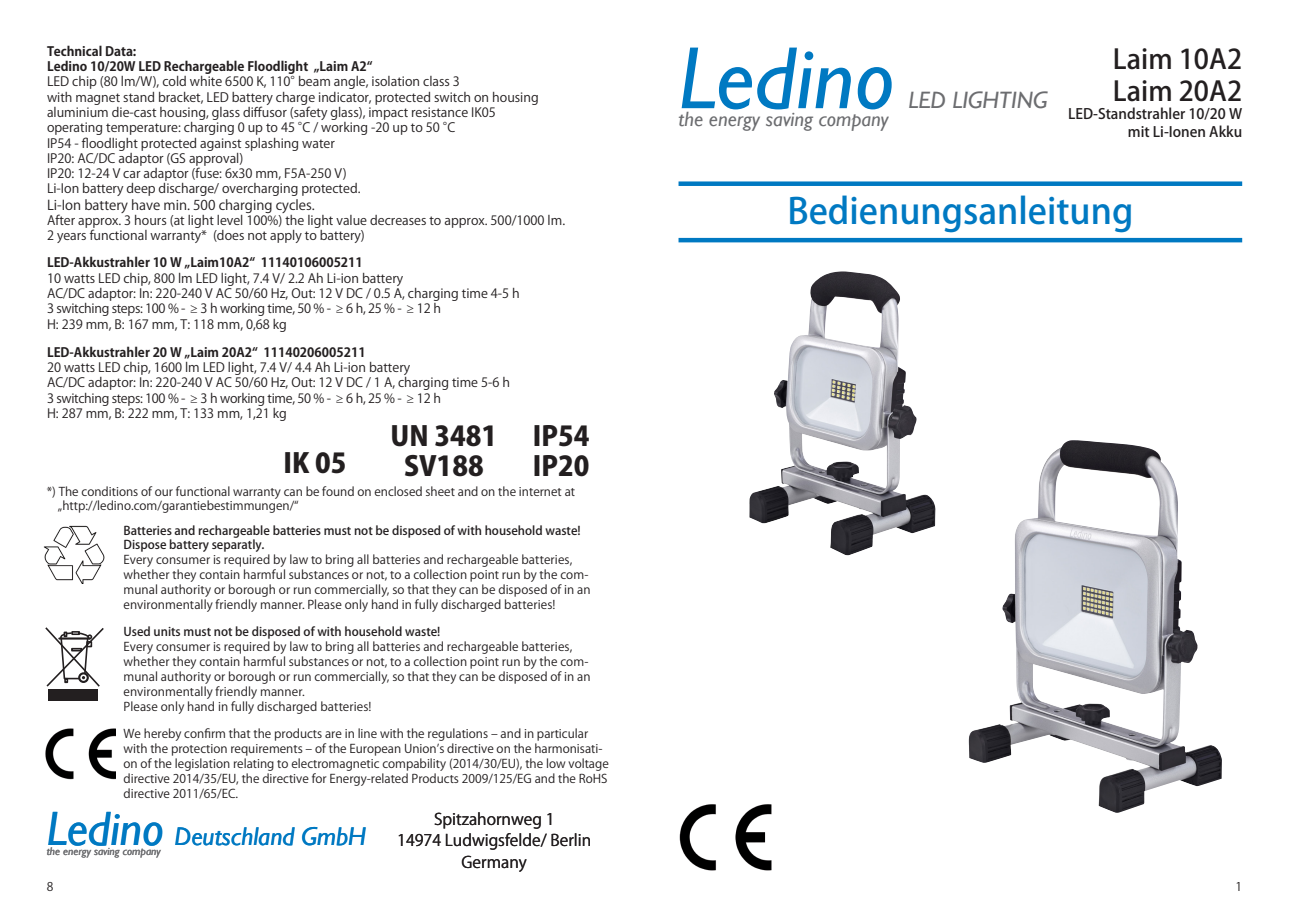
<style>
.page{position:relative;width:1289px;height:919px;background:#fff}
.page>*{position:absolute;margin:0;border:0;box-sizing:border-box;transform-origin:0 0}
.t1{font:italic 88.8px "Gill Sans";color:#0079c2}
.t2{font:500 35.4px "Koz Go Pro";color:#0079c2}
.t3{font:800 27px/30px "Koz Go Pro";color:#231f20}
.t4{font:500 27px/32.4px "Koz Go Pro";color:#231f20}
.t5{font:italic 25.65px "Gill Sans";color:#0079c2}
.t6{font:italic 23.7px "Gill Sans";color:#6c6d70}
.t7{font:italic 20.7px "Gill Sans";color:#6c6d70}
.t8{font:15.9px/21.9px "Koz Go Pro";color:#231f20;text-align:center}
.t9{font:500 14.25px/18px "Koz Go Pro";color:#231f20;text-align:right}
.t10{font:13.5px "Koz Go Pro";color:#231f20}
.t11{font:12.75px/15.3px "Koz Go Pro";color:#231f20}
.t12{font:700 12.75px/15.3px "Koz Go Pro";color:#231f20}
.t13{font:12px/15px "Koz Go Pro";color:#231f20}
.t14{font:500 12px/14.4px "Koz Go Pro";color:#231f20}
.t15{font:italic 11.25px "Gill Sans";color:#6c6d70}
.s1{font-size:48.15px}
</style>
<div class="page">
<img style="left:45px;top:728px;width:71px;height:52px">
<svg style="left:46px;top:627px;width:58px;height:59px"></svg>
<div style="left:48px;top:689px;width:50px;height:12px;background:#231f20"></div>
<img style="left:44px;top:525px;width:61px;height:59px">
<img style="left:749px;top:276px;width:186px;height:279px">
<img style="left:968px;top:440px;width:253px;height:372px">
<div style="left:678px;top:181px;width:564px;height:5px;background:#0079c2"></div>
<hr style="left:678px;top:238px;width:564px;height:4px;background:#0079c2">
<img style="left:679px;top:804px;width:92px;height:67px">
<p class="t12" style="left:47px;top:44px;width:327px">Technical Data:<br>Ledino 10/20W LED Rechargeable Floodlight „Laim A2“</p>
<p class="t11" style="left:47px;top:74px;width:493px">LED chip (80 lm/W), cold white 6500 K, 110°beam angle, isolation class 3<br>with magnet stand bracket, LED battery charge indicator, protected switch on housing aluminium die-cast housing, glass diffusor (safety glass), impact resistance IK05 operating temperature: charging 0 up to 45 °C / working -20 up to 50 °C<br>IP54 - floodlight protected against splashing water<br>IP20: AC/DC adaptor (GS approval)<br>IP20: 12-24 V car adaptor (fuse: 6x30 mm, F5A-250 V)<br>Li-Ion battery deep discharge/ overcharging protected.</p>
<p class="t10" style="left:47px;top:196px;width:269px">Li-Ion battery have min. 500 charging cycles.</p>
<p class="t11" style="left:47px;top:213px;width:519px">After approx. 3 hours (at light level 100%) the light value decreases to approx. 500/1000 lm.<br>2 years functional warranty* (does not apply to battery)</p>
<p class="t12" style="left:47px;top:256px;width:317px">LED-Akkustrahler 10 W „Laim10A2“ 11140106005211</p>
<p class="t11" style="left:47px;top:270px;width:474px">10 watts LED chip, 800 lm LED light, 7.4 V/ 2.2 Ah Li-ion battery<br>AC/DC adaptor: In: 220-240 V AC 50/60 Hz, Out: 12 V DC / 0.5 A, charging time 4-5 h 3 switching steps: 100 % - ≥ 3 h working time, 50 % - ≥ 6 h, 25 % - ≥ 12 h<br>H: 239 mm, B: 167 mm, T: 118 mm, 0,68 kg</p>
<p class="t12" style="left:47px;top:345px;width:320px">LED-Akkustrahler 20 W „Laim 20A2“ 11140206005211</p>
<p class="t11" style="left:47px;top:360px;width:464px">20 watts LED chip, 1600 lm LED light, 7.4 V/ 4.4 Ah Li-ion battery<br>AC/DC adaptor: In: 220-240 V AC 50/60 Hz, Out: 12 V DC / 1 A, charging time 5-6 h 3 switching steps: 100 % - ≥ 3 h working time, 50 % - ≥ 6 h, 25 % - ≥ 12 h<br>H: 287 mm, B: 222 mm, T: 133 mm, 1,21 kg</p>
<h3 class="t3" style="left:390px;top:422px;width:108px">UN 3481</h3>
<h3 class="t3" style="left:283px;top:450px;width:64px">IK 05</h3>
<h3 class="t3" style="left:404px;top:452px;width:81px">SV188</h3>
<h3 class="t3" style="left:533px;top:422px;width:58px">IP54<br>IP20</h3>
<p class="t13" style="left:58px;top:484px;width:518px;line-height:14.4px;text-indent:-11px">*) The conditions of our functional warranty can be found on enclosed sheet and on the internet at „http://ledino.com/garantiebestimmungen/“</p>
<p class="t14" style="left:124px;top:523px;width:458px">Batteries and rechargeable batteries must not be disposed of with household waste!<br>Dispose battery separatly.</p>
<p class="t13" style="left:124px;top:552px;width:468px">Every consumer is required by law to bring all batteries and rechargeable batteries, whether they contain harmful substances or not, to a collection point run by the com&shy;munal authority or borough or run commercially, so that they can be disposed of in an environmentally friendly manner. Please only hand in fully discharged batteries!</p>
<p class="t14" style="left:124px;top:624px;width:318px">Used units must not be disposed of with household waste!</p>
<p class="t13" style="left:124px;top:639px;width:468px">Every consumer is required by law to bring all batteries and rechargeable batteries, whether they contain harmful substances or not, to a collection point run by the com&shy;munal authority or borough or run commercially, so that they can be disposed of in an environmentally friendly manner.<br>Please only hand in fully discharged batteries!</p>
<p class="t13" style="left:124px;top:726px;width:487px">We hereby confirm that the products are in line with the regulations – and in particular with the protection requirements – of the European Union’s directive on the harmonisati&shy;on of the legislation relating to electromagnetic compability (2014/30/EU), the low voltage directive 2014/35/EU, the directive for Energy-related Products 2009/125/EG and the RoHS directive 2011/65/EC.</p>
<h3 class="t5" style="left:47px;top:821px;width:321px"><span class="s1">Ledino</span> Deutschland GmbH</h3>
<p class="t15" style="left:47px;top:844px;width:115px">the energy saving company</p>
<h3 class="t8" style="left:397px;top:808px;width:195px">Spitzahornweg 1<br>14974 Ludwigsfelde/ Berlin<br>Germany</h3>
<h1 class="t1" style="left:678px;top:27px;width:217px">Ledino</h1>
<h3 class="t7" style="left:678px;top:107px;width:212px">the energy saving company</h3>
<h3 class="t6" style="left:908px;top:87px;width:140px">LED LIGHTING</h3>
<h3 class="t4" style="left:1112px;top:44px;width:131px">Laim 10A2<br>Laim 20A2</h3>
<p class="t9" style="left:1068px;top:105px;width:176px">LED-Standstrahler 10/20 W mit Li-Ionen Akku</p>
<h2 class="t2" style="left:787px;top:189px;width:347px">Bedienungsanleitung</h2>
<p class="t13" style="left:47px;top:879px;width:8px">8</p>
<p class="t13" style="left:1235px;top:879px;width:8px">1</p>
</div>
